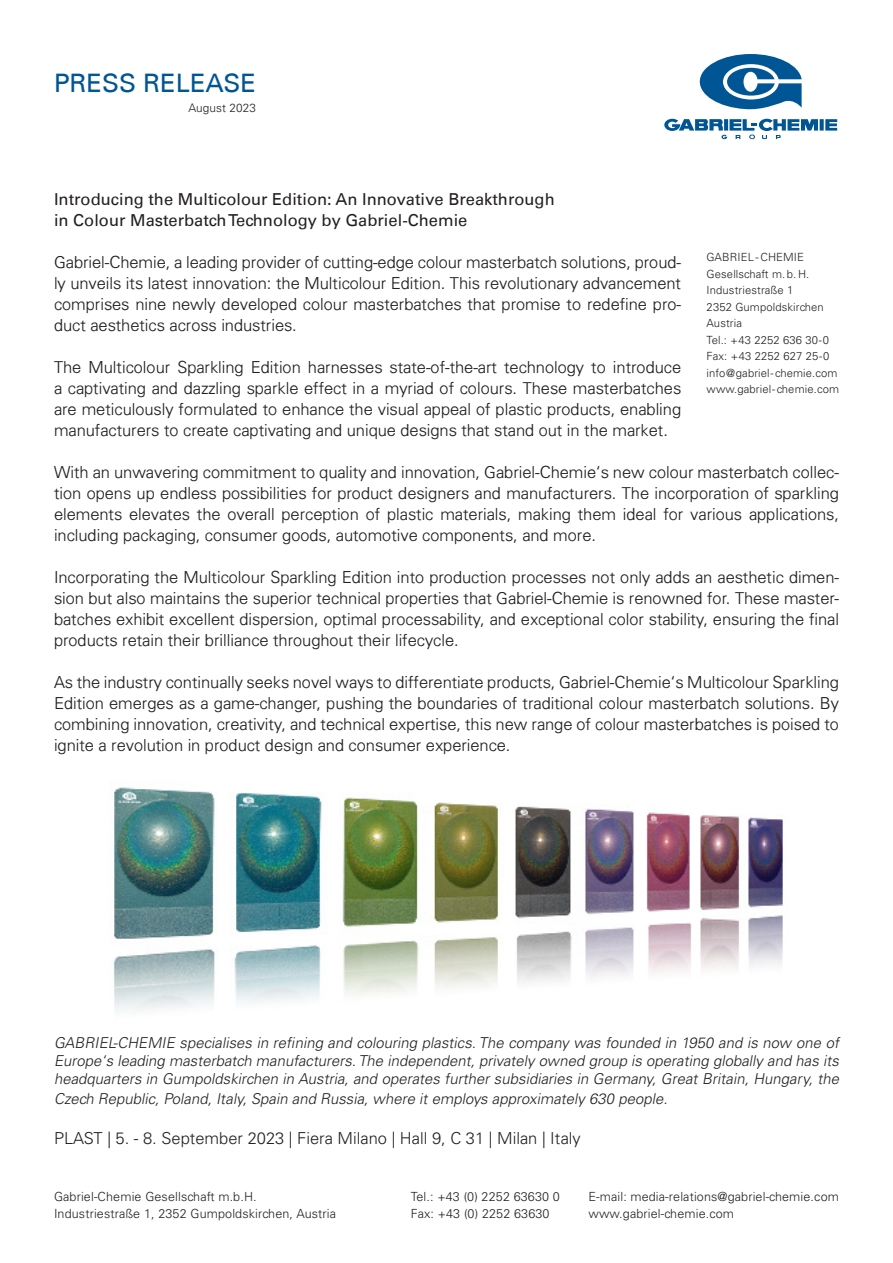
<style>
.page{position:relative;width:893px;height:1263px;background:#fff}
.page>*{position:absolute;margin:0;border:0;box-sizing:border-box;transform-origin:0 0}
.t1{font:25.5px "Univers LT";color:#005595}
.t2{font:300 16.5px/21px "Univers";color:#231f20;text-align:justify}
.t3{font:16.5px "Univers LT";color:#231f20}
.t4{font:300 16.5px "Univers LT Std";color:#231f20}
.t5{font:italic 300 15px/18px "Univers LT Std";color:#231f20;text-align:justify}
.t6{font:300 12.6px "Univers LT Std";letter-spacing:.01em;color:#231f20}
.t7{font:300 11.85px "Univers LT Std";letter-spacing:.01em;color:#231f20}
.t8{font:300 11.25px/16.5px "Univers LT Std";letter-spacing:.01em;color:#231f20}
</style>
<div class="page">
<img style="left:113px;top:787px;width:670px;height:224px">
<svg style="left:700px;top:54px;width:102px;height:56px"></svg>
<svg style="left:825px;top:119px;width:12px;height:12px"></svg>
<svg style="left:820px;top:119px;width:4px;height:12px"></svg>
<svg style="left:664px;top:119px;width:154px;height:20px"></svg>
<p class="t1" style="left:54px;top:68px;width:204px">PRESS RELEASE</p>
<p class="t7" style="left:188px;top:101px;width:69px">August 2023</p>
<p class="t3" style="left:54px;top:189px;width:502px">Introducing the Multicolour Edition: An Innovative Breakthrough</p>
<p class="t3" style="left:54px;top:210px;width:415px">in Colour Masterbatch Technology by Gabriel-Chemie</p>
<p class="t2" style="left:54px;top:251px;width:629px">Gabriel-Chemie, a leading provider of cutting-edge colour masterbatch solutions, proud&shy;ly unveils its latest innovation: the Multicolour Edition. This revolutionary advancement comprises nine newly developed colour masterbatches that promise to redefine pro&shy;duct aesthetics across industries.</p>
<p class="t2" style="left:54px;top:356px;width:629px">The Multicolour Sparkling Edition harnesses state-of-the-art technology to introduce a captivating and dazzling sparkle effect in a myriad of colours. These masterbatches are meticulously formulated to enhance the visual appeal of plastic products, enabling manufacturers to create captivating and unique designs that stand out in the market.</p>
<p class="t2" style="left:54px;top:461px;width:786px">With an unwavering commitment to quality and innovation, Gabriel-Chemie‘s new colour masterbatch collec&shy;tion opens up endless possibilities for product designers and manufacturers. The incorporation of sparkling elements elevates the overall perception of plastic materials, making them ideal for various applications, including packaging, consumer goods, automotive components, and more.</p>
<p class="t2" style="left:54px;top:566px;width:786px">Incorporating the Multicolour Sparkling Edition into production processes not only adds an aesthetic dimen&shy;sion but also maintains the superior technical properties that Gabriel-Chemie is renowned for. These master&shy;batches exhibit excellent dispersion, optimal processability, and exceptional color stability, ensuring the final products retain their brilliance throughout their lifecycle.</p>
<p class="t2" style="left:54px;top:671px;width:786px">As the industry continually seeks novel ways to differentiate products, Gabriel-Chemie‘s Multicolour Sparkling Edition emerges as a game-changer, pushing the boundaries of traditional colour masterbatch solutions. By combining innovation, creativity, and technical expertise, this new range of colour masterbatches is poised to ignite a revolution in product design and consumer experience.</p>
<p class="t8" style="left:707px;top:249px;width:99px">GABRIEL -CHEMIE</p>
<p class="t8" style="left:707px;top:265px;width:119px">Gesellschaft m. b. H.<br>Industriestraße 1<br>2352 Gumpoldskirchen</p>
<p class="t8" style="left:707px;top:315px;width:37px">Austria</p>
<p class="t8" style="left:707px;top:331px;width:124px">Tel.: +43 2252 636 30-0</p>
<p class="t8" style="left:707px;top:348px;width:124px">Fax: +43 2252 627 25-0</p>
<p class="t8" style="left:707px;top:364px;width:132px">info@gabriel- chemie.com</p>
<p class="t8" style="left:707px;top:381px;width:134px">www.gabriel- chemie.com</p>
<p class="t5" style="left:54px;top:1034px;width:790px">GABRIEL-CHEMIE specialises in refining and colouring plastics.The company was founded in 1950 and is now one of Europe‘s leading masterbatch manufacturers.The independent, privately owned group is operating globally and has its headquarters in Gumpoldskirchen in Austria, and operates further subsidiaries in Germany, Great Britain, Hungary, the</p>
<p class="t5" style="left:54px;top:1090px;width:618px">Czech Republic, Poland, Italy, Spain and Russia, where it employs approximately 630 people.</p>
<p class="t4" style="left:54px;top:1128px;width:528px">PLAST | 5. - 8. September 2023 | Fiera Milano | Hall 9, C 31 | Milan | Italy</p>
<p class="t6" style="left:54px;top:1189px;width:204px">Gabriel-Chemie Gesellschaft m.b.H.</p>
<p class="t6" style="left:411px;top:1189px;width:151px">Tel.: +43 (0) 2252 63630 0</p>
<p class="t6" style="left:588px;top:1189px;width:252px">E-mail: media-relations@gabriel-chemie.com</p>
<p class="t6" style="left:54px;top:1206px;width:284px">Industriestraße 1, 2352 Gumpoldskirchen, Austria</p>
<p class="t6" style="left:411px;top:1206px;width:140px">Fax: +43 (0) 2252 63630</p>
<p class="t6" style="left:588px;top:1206px;width:147px">www.gabriel-chemie.com</p>
</div>
